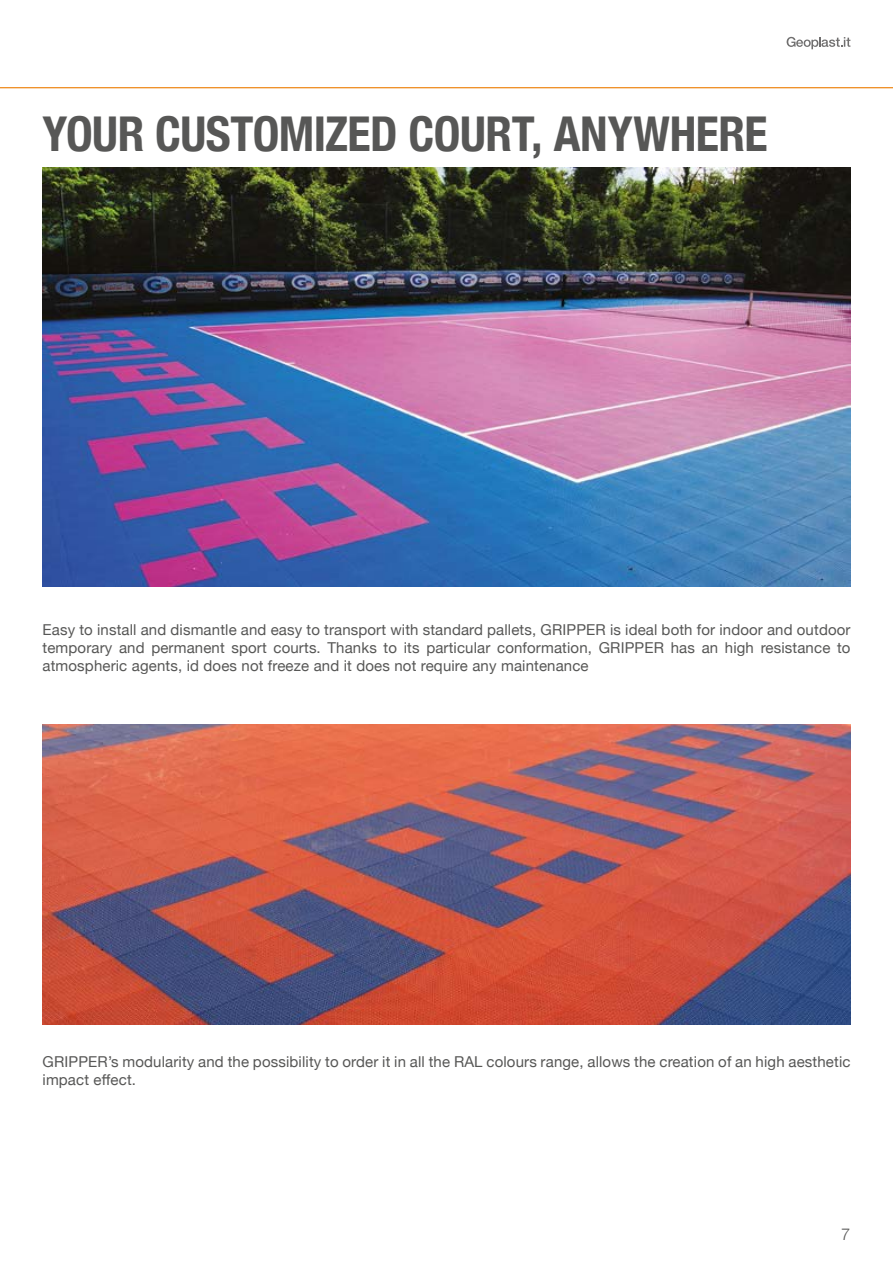
<style>
.page{position:relative;width:893px;height:1263px;background:#fff}
.page>*{position:absolute;margin:0;border:0;box-sizing:border-box;transform-origin:0 0}
.t1{font:700 condensed 48px "Helvetica Neue";letter-spacing:-.01em;color:#575756}
.t2{font:300 16.5px "Helvetica Neue";color:#575756}
.t3{font:15px/18px "Helvetica Neue";letter-spacing:.01em;color:#575756;text-align:justify}
</style>
<div class="page">
<img style="left:42px;top:168px;width:808px;height:418px">
<img style="left:42px;top:725px;width:808px;height:300px">
<svg style="left:787px;top:37px;width:63px;height:12px"></svg>
<hr style="left:0;top:87px;width:893px;height:1px;background:#ec7c01">
<h1 class="t1" style="left:43px;top:94px;width:727px">YOUR CUSTOMIZED COURT, ANYWHERE</h1>
<p class="t3" style="left:43px;top:622px;width:809px">Easy to install and dismantle and easy to transport with standard pallets, GRIPPER is ideal both for indoor and outdoor temporary and permanent sport courts. Thanks to its particular conformation, GRIPPER has an high resistance to atmospheric agents, id does not freeze and it does not require any maintenance</p>
<p class="t3" style="left:43px;top:1054px;width:810px">GRIPPER’s modularity and the possibility to order it in all the RAL colours range, allows the creation of an high aesthetic impact effect.</p>
<p class="t2" style="left:841px;top:1220px;width:11px">7</p>
</div>
